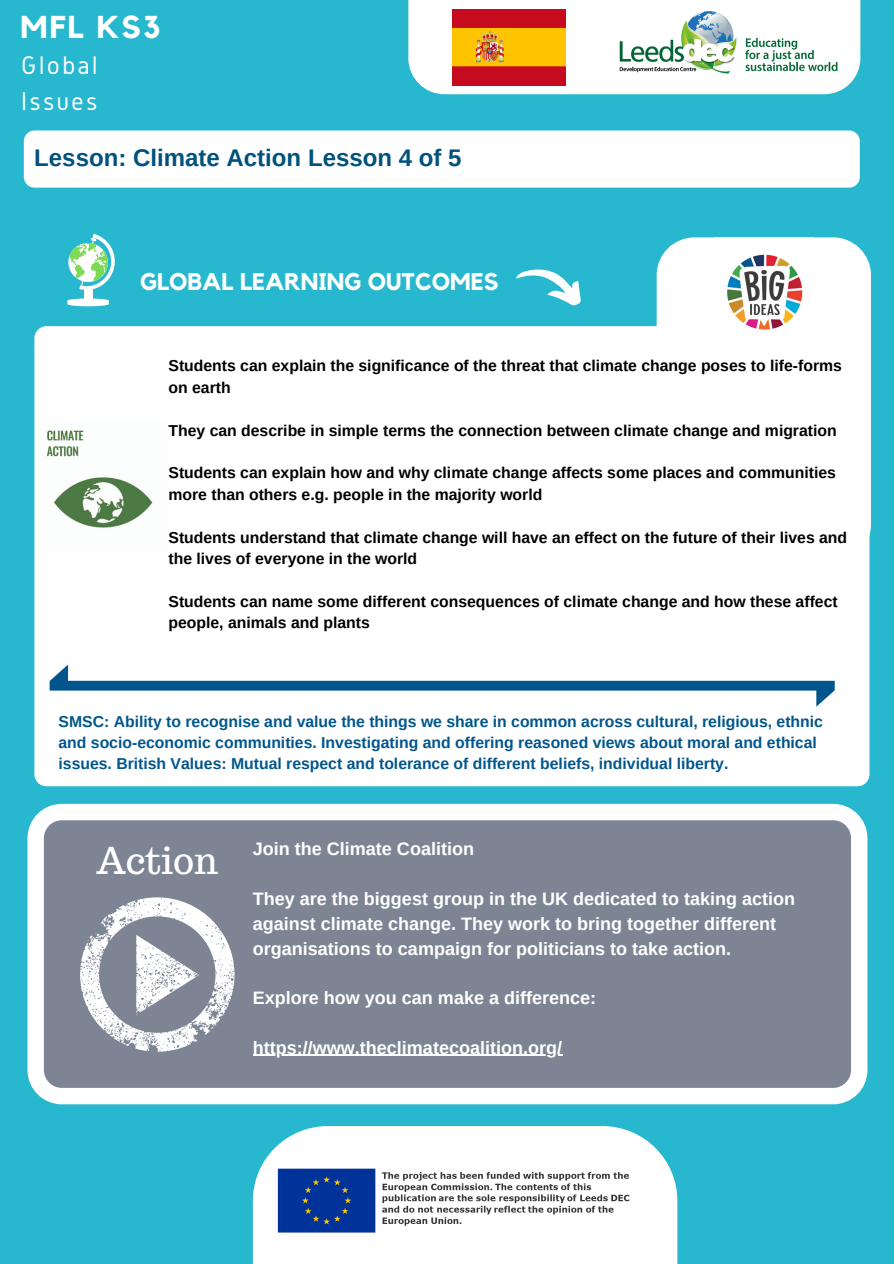
<style>
.page{position:relative;width:894px;height:1264px;background:#fff}
.page>*{position:absolute;margin:0;border:0;box-sizing:border-box;transform-origin:0 0}
.t1{font:36.15px "Trocchi";color:#fff}
.t2{font:700 31.5px "Kollektif";letter-spacing:.07em;color:#fff}
.t3{font:26.55px/36px "Gidole";letter-spacing:.1em;color:#fff}
.t4{font:700 24px "Arimo";color:#00527d}
.t5{font:700 24px "Kollektif";color:#fff}
.t6{font:700 18px/24.8px "Arimo";color:#fff}
.t7{font:700 15.75px/21.5px "Arimo";color:#000}
.t8{font:700 15.75px/21.5px "Arimo";color:#00568c}
</style>
<div class="page">
<div style="left:0;top:0;width:893px;height:1263px;background:#27b8cf"></div>
<div style="left:408px;top:0;width:452px;height:94px;background:#fff"></div>
<img style="left:610px;top:10px;width:234px;height:67px">
<div style="left:24px;top:130px;width:835px;height:58px;background:#fff;border-radius:11px"></div>
<svg style="left:27px;top:803px;width:840px;height:301px;background:#9098a4"></svg>
<svg style="left:80px;top:897px;width:154px;height:154px;background:#adb2bb"></svg>
<div style="left:34px;top:326px;width:835px;height:460px;background:#fff;border-radius:12px"></div>
<div style="left:84px;top:288px;width:9px;height:12px;background:#fff"></div>
<svg style="left:68px;top:234px;width:47px;height:56px"></svg>
<svg style="left:67px;top:298px;width:42px;height:8px"></svg>
<svg style="left:516px;top:269px;width:65px;height:37px"></svg>
<div style="left:656px;top:237px;width:214px;height:325px;background:#fff;border-radius:38px"></div>
<svg style="left:50px;top:664px;width:784px;height:42px"></svg>
<img style="left:46px;top:430px;width:107px;height:98px">
<img style="left:452px;top:10px;width:113px;height:75px">
<svg style="left:253px;top:1126px;width:424px;height:137px;background:#eef9fb"></svg>
<img style="left:276px;top:1167px;width:357px;height:73px">
<img style="left:727px;top:254px;width:76px;height:76px">
<hr style="left:253px;top:1054px;width:309px;height:1px;background:#fff">
<h2 class="t2" style="left:20px;top:12px;width:141px">MFL KS3</h2>
<h3 class="t3" style="left:21px;top:47px;width:78px">Global<br>Issues</h3>
<h3 class="t4" style="left:34px;top:145px;width:429px">Lesson: Climate Action Lesson 4 of 5</h3>
<h3 class="t5" style="left:140px;top:271px;width:360px">GLOBAL LEARNING OUTCOMES</h3>
<p class="t7" style="left:168px;top:355px;width:674px">Students can explain the significance of the threat that climate change poses to life-forms on earth</p>
<p class="t7" style="left:168px;top:419px;width:669px">They can describe in simple terms the connection between climate change and migration</p>
<p class="t7" style="left:168px;top:462px;width:668px">Students can explain how and why climate change affects some places and communities more than others e.g. people in the majority world</p>
<p class="t7" style="left:168px;top:526px;width:680px">Students understand that climate change will have an effect on the future of their lives and the lives of everyone in the world</p>
<p class="t7" style="left:168px;top:590px;width:670px">Students can name some different consequences of climate change and how these affect people, animals and plants</p>
<p class="t8" style="left:58px;top:710px;width:765px">SMSC: Ability to recognise and value the things we share in common across cultural, religious, ethnic and socio-economic communities. Investigating and offering reasoned views about moral and ethical issues. British Values: Mutual respect and tolerance of different beliefs, individual liberty.</p>
<h1 class="t1" style="left:96px;top:837px;width:123px">Action</h1>
<p class="t6" style="left:253px;top:836px;width:222px">Join the Climate Coalition</p>
<p class="t6" style="left:253px;top:886px;width:543px">They are the biggest group in the UK dedicated to taking action against climate change. They work to bring together different organisations to campaign for politicians to take action.</p>
<p class="t6" style="left:253px;top:985px;width:345px">Explore how you can make a difference:</p>
<p class="t6" style="left:253px;top:1035px;width:310px">https://www.theclimatecoalition.org/</p>
</div>
